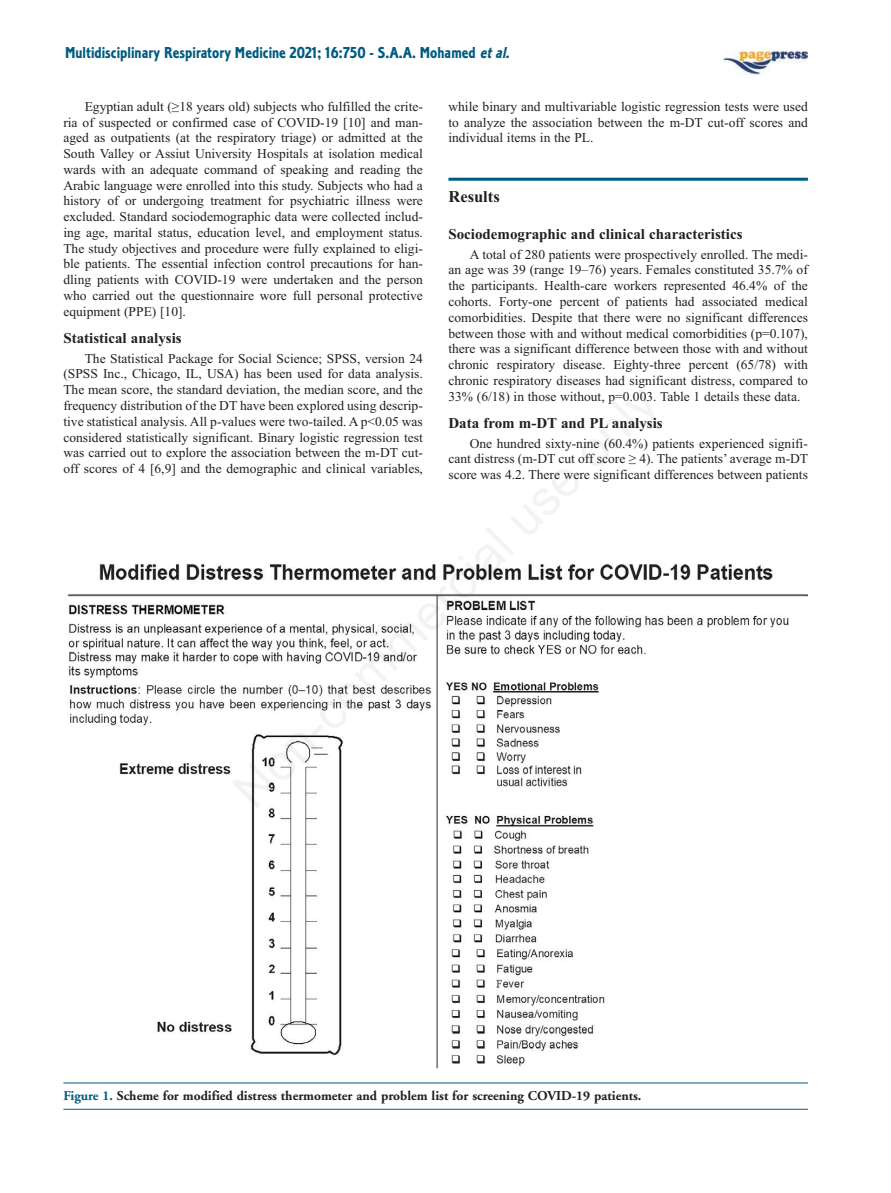
<style>
.page{position:relative;width:891px;height:1193px;background:#fff}
.page>*{position:absolute;margin:0;border:0;box-sizing:border-box;transform-origin:0 0}
.t1{font:16.5px "Corinthian Bold Condensed Plain";color:#005b80}
.t2{font:700 16.5px "Times New Roman";color:#231f20}
.t3{font:700 15px "Times New Roman";color:#231f20}
.t4{font:13.5px/15.8px "Times New Roman";color:#231f20;text-align:justify}
.t5{font:700 13.5px "Adobe Garamond";color:#231f20}
.s1{font-style:italic}
.s2{color:#005b80}
</style>
<div class="page">
<img style="left:723px;top:50px;width:84px;height:24px">
<hr style="left:448px;top:178px;width:359px;height:3px;background:#005b80">
<img style="left:67px;top:564px;width:740px;height:505px">
<hr style="left:63px;top:1082px;width:744px;height:1px;background:#005b80">
<hr style="left:63px;top:1109px;width:744px;height:1px;background:#005b80">
<p class="t1" style="left:65px;top:47px;width:449px">Multidisciplinary Respiratory Medicine 2021; 16:750 - S.A.A. Mohamed <span class="s1">etal.</span></p>
<p class="t4" style="left:63px;top:98px;width:361px;text-indent:21px">Egyptian adult (≥18 years old) subjects who fulfilled the crite&shy;ria of suspected or confirmed case of COVID-19 [10] and man&shy;aged as outpatients (at the respiratory triage) or admitted at the South Valley or Assiut University Hospitals at isolation medical wards with an adequate command of speaking and reading the Arabic language were enrolled into this study. Subjects who had a history of or undergoing treatment for psychiatric illness were excluded. Standard sociodemographic data were collected includ&shy;ing age, marital status, education level, and employment status.<br>The study objectives and procedure were fully explained to eligi&shy;ble patients. The essential infection control precautions for han&shy;dling patients with COVID-19 were undertaken and the person who carried out the questionnaire wore full personal protective equipment (PPE) [10].</p>
<p class="t3" style="left:63px;top:329px;width:120px">Statistical analysis</p>
<p class="t4" style="left:63px;top:350px;width:361px;text-indent:21px">The Statistical Package for Social Science; SPSS, version 24 (SPSS Inc., Chicago, IL, USA) has been used for data analysis.<br>The mean score, the standard deviation, the median score, and the frequency distribution of the DT have been explored using descrip&shy;tive statistical analysis. All p-values were two-tailed. A p&lt;0.05 was considered statistically significant. Binary logistic regression test was carried out to explore the association between the m-DT cut&shy;off scores of 4 [6,9] and the demographic and clinical variables,</p>
<p class="t4" style="left:448px;top:98px;width:361px">while binary and multivariable logistic regression tests were used to analyze the association between the m-DT cut-off scores and individual items in the PL.</p>
<p class="t2" style="left:448px;top:187px;width:53px">Results</p>
<p class="t3" style="left:448px;top:225px;width:296px">Sociodemographic and clinical characteristics</p>
<p class="t4" style="left:448px;top:246px;width:361px;text-indent:21px">A total of 280 patients were prospectively enrolled. The medi&shy;an age was 39 (range 19–76) years. Females constituted 35.7% of the participants. Health-care workers represented 46.4% of the cohorts. Forty-one percent of patients had associated medical comorbidities. Despite that there were no significant differences between those with and without medical comorbidities (p=0.107), there was a significant difference between those with and without chronic respiratory disease. Eighty-three percent (65/78) with chronic respiratory diseases had significant distress, compared to 33% (6/18) in those without, p=0.003. Table 1 details these data.</p>
<p class="t3" style="left:448px;top:414px;width:216px">Data from m-DT and PL analysis</p>
<p class="t4" style="left:448px;top:435px;width:361px;text-indent:21px">One hundred sixty-nine (60.4%) patients experienced signifi&shy;cant distress (m-DT cut off score ≥ 4). The patients’ average m-DT score was 4.2. There were significant differences between patients</p>
<p class="t5" style="left:63px;top:1091px;width:579px"><span class="s2">Figure 1.</span> Scheme for modified distress thermometer and problem list for screening COVID-19 patients.</p>
</div>
